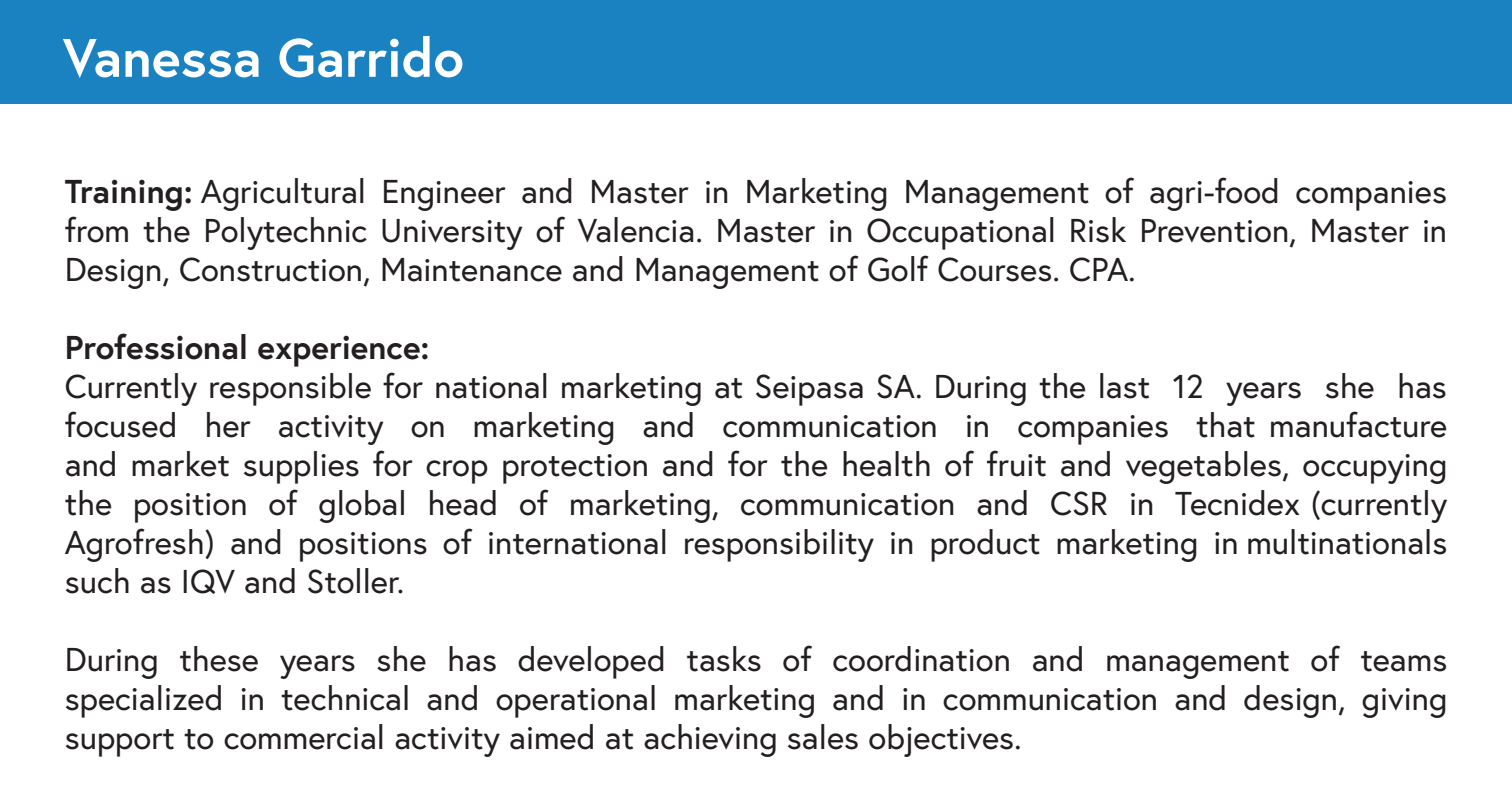
<style>
.page{position:relative;width:1512px;height:810px;background:#fff}
.page>*{position:absolute;margin:0;border:0;box-sizing:border-box;transform-origin:0 0}
.t1{font:700 54px "Europa";color:#fff}
.t2{font:33px/39px "Europa";color:#231f20;text-align:justify}
.t3{font:700 33px "Europa";color:#231f20}
.s1{font-weight:700}
</style>
<div class="page">
<div style="left:0;top:0;width:1512px;height:104px;background:#1b82c1"></div>
<p class="t1" style="left:63px;top:21px;width:403px">Vanessa Garrido</p>
<p class="t2" style="left:65px;top:171px;width:1384px"><span class="s1">Training:</span> Agricultural Engineer and Master in Marketing Management of agri-food companies from the Polytechnic University of Valencia. Master in Occupational Risk Prevention, Master in Design, Construction, Maintenance and Management of Golf Courses. CPA.</p>
<p class="t3" style="left:65px;top:325px;width:366px">Professional experience:</p>
<p class="t2" style="left:65px;top:366px;width:1384px">Currently responsible for national marketing at Seipasa SA. During the last 12 years she has focused her activity on marketing and communication in companies that manufacture and market supplies for crop protection and for the health of fruit and vegetables, occupying the position of global head of marketing, communication and CSR in Tecnidex (currently Agrofresh) and positions of international responsibility in product marketing in multinationals such as IQV and Stoller.</p>
<p class="t2" style="left:65px;top:639px;width:1384px">During these years she has developed tasks of coordination and management of teams specialized in technical and operational marketing and in communication and design, giving support to commercial activity aimed at achieving sales objectives.</p>
</div>
